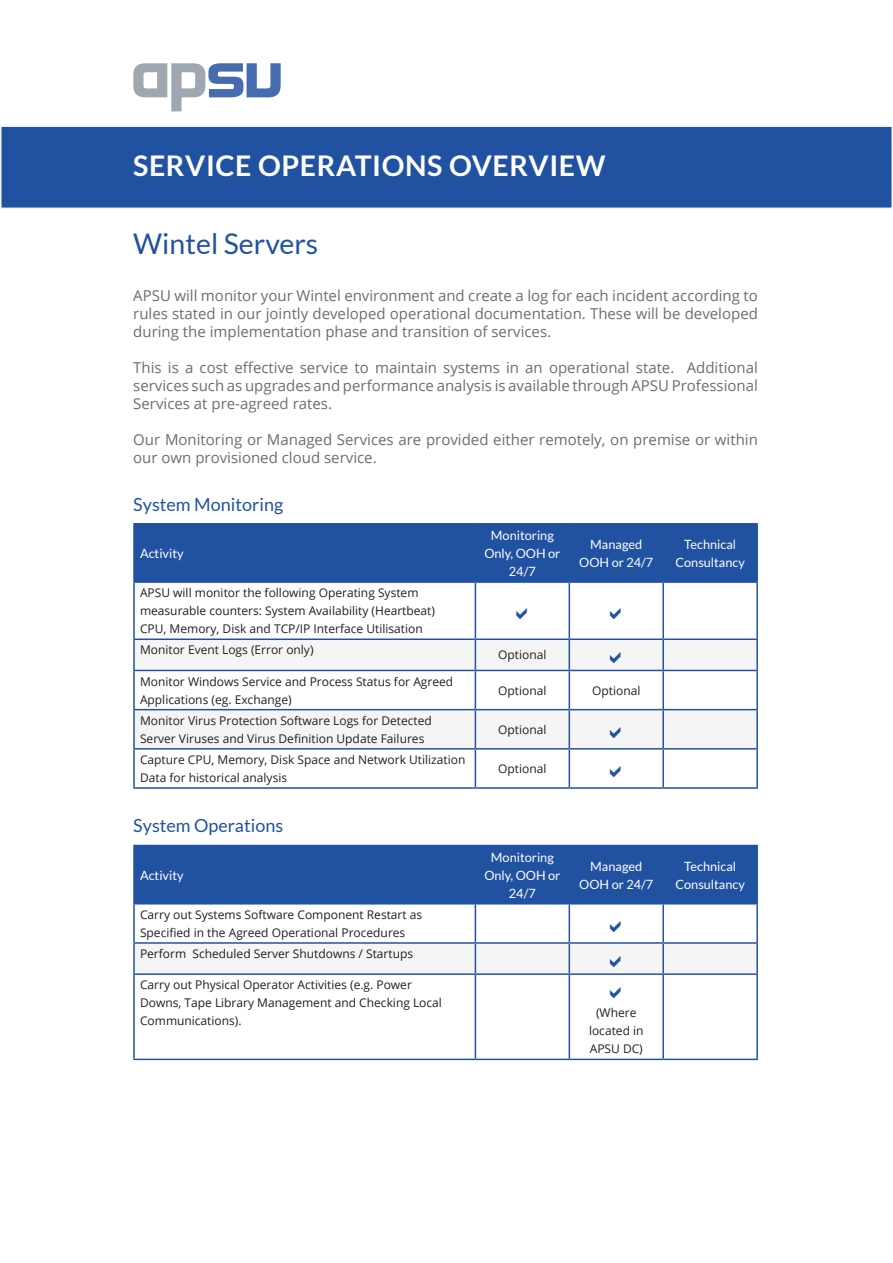
<style>
.page{position:relative;width:893px;height:1263px;background:#fff}
.page>*{position:absolute;margin:0;border:0;box-sizing:border-box;transform-origin:0 0}
.Paragraph_Style2{font:700 28.5px "Lato";letter-spacing:.02em;color:#fff}
.t1{font:28.5px "Lato";color:#2152a1}
.t2{font:18px "Lato";color:#2152a1}
.Paragraph_Style2-2{font:15px/18px "Open Sans";color:#6c6d70;text-align:justify}
.Paragraph_Style1{font:12.75px/18px "Lato";color:#fff;text-align:center}
.t3{font:12px/18px "Open Sans";color:#231f20}
</style>
<div class="page">
<svg style="left:133px;top:63px;width:148px;height:48px"></svg>
<div style="left:1px;top:126px;width:891px;height:82px;background:#2152a1"></div>
<div style="left:0;top:125px;width:893px;height:84px;border:2px solid #f5f5f6"></div>
<div style="left:135px;top:524px;width:621px;height:57px;background:#2152a1"></div>
<hr style="left:133px;top:583px;width:2px;height:55px;background:#2152a1">
<hr style="left:475px;top:583px;width:1px;height:55px;background:#2152a1">
<hr style="left:569px;top:583px;width:1px;height:55px;background:#2152a1">
<hr style="left:662px;top:583px;width:2px;height:55px;background:#2152a1">
<hr style="left:756px;top:583px;width:2px;height:55px;background:#2152a1">
<hr style="left:133px;top:638px;width:342px;height:2px;background:#2152a1">
<hr style="left:133px;top:640px;width:2px;height:30px;background:#2152a1">
<hr style="left:475px;top:638px;width:94px;height:2px;background:#2152a1">
<hr style="left:569px;top:638px;width:94px;height:2px;background:#2152a1">
<hr style="left:663px;top:638px;width:95px;height:2px;background:#2152a1">
<hr style="left:756px;top:640px;width:2px;height:30px;background:#2152a1">
<hr style="left:133px;top:670px;width:342px;height:1px;background:#2152a1">
<hr style="left:133px;top:671px;width:2px;height:38px;background:#2152a1">
<hr style="left:475px;top:670px;width:94px;height:1px;background:#2152a1">
<hr style="left:475px;top:671px;width:1px;height:38px;background:#2152a1">
<hr style="left:569px;top:670px;width:94px;height:1px;background:#2152a1">
<hr style="left:569px;top:671px;width:1px;height:38px;background:#2152a1">
<hr style="left:663px;top:670px;width:95px;height:1px;background:#2152a1">
<hr style="left:662px;top:671px;width:2px;height:38px;background:#2152a1">
<hr style="left:756px;top:671px;width:2px;height:38px;background:#2152a1">
<hr style="left:133px;top:709px;width:342px;height:1px;background:#2152a1">
<hr style="left:133px;top:710px;width:2px;height:38px;background:#2152a1">
<hr style="left:475px;top:709px;width:94px;height:1px;background:#2152a1">
<hr style="left:569px;top:709px;width:94px;height:1px;background:#2152a1">
<hr style="left:663px;top:709px;width:95px;height:1px;background:#2152a1">
<hr style="left:756px;top:710px;width:2px;height:38px;background:#2152a1">
<hr style="left:133px;top:748px;width:342px;height:1px;background:#2152a1">
<hr style="left:133px;top:749px;width:2px;height:38px;background:#2152a1">
<hr style="left:475px;top:749px;width:1px;height:38px;background:#2152a1">
<hr style="left:569px;top:749px;width:1px;height:38px;background:#2152a1">
<hr style="left:663px;top:748px;width:95px;height:1px;background:#2152a1">
<hr style="left:662px;top:749px;width:2px;height:38px;background:#2152a1">
<hr style="left:756px;top:749px;width:2px;height:38px;background:#2152a1">
<hr style="left:133px;top:523px;width:342px;height:1px;background:#2152a1">
<hr style="left:133px;top:524px;width:2px;height:57px;background:#2152a1">
<hr style="left:475px;top:523px;width:94px;height:1px;background:#2152a1">
<hr style="left:475px;top:524px;width:1px;height:57px;background:#2152a1">
<hr style="left:569px;top:523px;width:94px;height:1px;background:#2152a1">
<hr style="left:569px;top:524px;width:1px;height:57px;background:#2152a1">
<hr style="left:663px;top:523px;width:95px;height:1px;background:#2152a1">
<hr style="left:662px;top:524px;width:2px;height:57px;background:#2152a1">
<hr style="left:756px;top:524px;width:2px;height:57px;background:#2152a1">
<hr style="left:133px;top:581px;width:342px;height:2px;background:#2152a1">
<hr style="left:475px;top:581px;width:94px;height:2px;background:#2152a1">
<hr style="left:569px;top:581px;width:94px;height:2px;background:#2152a1">
<hr style="left:663px;top:581px;width:95px;height:2px;background:#2152a1">
<hr style="left:133px;top:787px;width:342px;height:2px;background:#2152a1">
<hr style="left:475px;top:787px;width:94px;height:2px;background:#2152a1">
<hr style="left:569px;top:787px;width:94px;height:2px;background:#2152a1">
<hr style="left:663px;top:787px;width:95px;height:2px;background:#2152a1">
<div style="left:135px;top:846px;width:621px;height:57px;background:#2152a1"></div>
<hr style="left:133px;top:904px;width:2px;height:38px;background:#2152a1">
<hr style="left:475px;top:904px;width:1px;height:38px;background:#2152a1">
<hr style="left:569px;top:904px;width:1px;height:38px;background:#2152a1">
<hr style="left:662px;top:904px;width:2px;height:38px;background:#2152a1">
<hr style="left:756px;top:904px;width:2px;height:38px;background:#2152a1">
<hr style="left:133px;top:942px;width:342px;height:2px;background:#2152a1">
<hr style="left:133px;top:944px;width:2px;height:29px;background:#2152a1">
<hr style="left:475px;top:942px;width:94px;height:2px;background:#2152a1">
<hr style="left:569px;top:942px;width:94px;height:2px;background:#2152a1">
<hr style="left:663px;top:942px;width:95px;height:2px;background:#2152a1">
<hr style="left:756px;top:944px;width:2px;height:29px;background:#2152a1">
<hr style="left:133px;top:973px;width:342px;height:2px;background:#2152a1">
<hr style="left:133px;top:975px;width:2px;height:83px;background:#2152a1">
<hr style="left:475px;top:973px;width:94px;height:2px;background:#2152a1">
<hr style="left:475px;top:975px;width:1px;height:83px;background:#2152a1">
<hr style="left:569px;top:973px;width:94px;height:2px;background:#2152a1">
<hr style="left:569px;top:975px;width:1px;height:83px;background:#2152a1">
<hr style="left:663px;top:973px;width:95px;height:2px;background:#2152a1">
<hr style="left:662px;top:975px;width:2px;height:83px;background:#2152a1">
<hr style="left:756px;top:975px;width:2px;height:83px;background:#2152a1">
<hr style="left:133px;top:1058px;width:342px;height:2px;background:#2152a1">
<hr style="left:475px;top:1058px;width:94px;height:2px;background:#2152a1">
<hr style="left:569px;top:1058px;width:94px;height:2px;background:#2152a1">
<hr style="left:663px;top:1058px;width:95px;height:2px;background:#2152a1">
<hr style="left:133px;top:845px;width:342px;height:1px;background:#2152a1">
<hr style="left:133px;top:846px;width:2px;height:57px;background:#2152a1">
<hr style="left:475px;top:845px;width:94px;height:1px;background:#2152a1">
<hr style="left:475px;top:846px;width:1px;height:57px;background:#2152a1">
<hr style="left:569px;top:845px;width:94px;height:1px;background:#2152a1">
<hr style="left:569px;top:846px;width:1px;height:57px;background:#2152a1">
<hr style="left:663px;top:845px;width:95px;height:1px;background:#2152a1">
<hr style="left:662px;top:846px;width:2px;height:57px;background:#2152a1">
<hr style="left:756px;top:846px;width:2px;height:57px;background:#2152a1">
<hr style="left:133px;top:903px;width:342px;height:1px;background:#2152a1">
<hr style="left:475px;top:903px;width:94px;height:1px;background:#2152a1">
<hr style="left:569px;top:903px;width:94px;height:1px;background:#2152a1">
<hr style="left:663px;top:903px;width:95px;height:1px;background:#2152a1">
<svg style="left:134px;top:639px;width:623px;height:31px"></svg>
<div style="left:134px;top:710px;width:623px;height:39px;background:#f5f5f5"></div>
<svg style="left:134px;top:943px;width:623px;height:31px"></svg>
<p class="Paragraph_Style2" style="left:133px;top:150px;width:474px">SERVICE OPERATIONS OVERVIEW</p>
<p class="t1" style="left:133px;top:227px;width:187px">Wintel Servers</p>
<p class="Paragraph_Style2-2" style="left:133px;top:286px;width:626px">APSU will monitor your Wintel environment and create a log for each incident according to rules stated in our jointly developed operational documentation. These will be developed during the implementation phase and transition of services.</p>
<p class="Paragraph_Style2-2" style="left:133px;top:358px;width:626px">This is a cost effective service to maintain systems in an operational state. Additional services such as upgrades and performance analysis is available through APSU Professional Services at pre-agreed rates.</p>
<p class="Paragraph_Style2-2" style="left:133px;top:430px;width:626px">Our Monitoring or Managed Services are provided either remotely, on premise or within our own provisioned cloud service.</p>
<p class="t2" style="left:133px;top:494px;width:151px">System Monitoring</p>
<p class="Paragraph_Style1" style="left:140px;top:544px;width:45px">Activity</p>
<p class="Paragraph_Style1" style="left:484px;top:526px;width:78px">Monitoring<br>Only, OOH or<br>24/7</p>
<p class="Paragraph_Style1" style="left:579px;top:535px;width:76px">Managed<br>OOH or 24/7</p>
<p class="Paragraph_Style1" style="left:675px;top:535px;width:71px">Technical<br>Consultancy</p>
<p class="t3" style="left:140px;top:584px;width:297px">APSU will monitor the following Operating System measurable counters: System Availability (Heartbeat)</p>
<p class="t3" style="left:140px;top:620px;width:284px">CPU, Memory, Disk and TCP/IP Interface Utilisation</p>
<p class="t3" style="left:140px;top:641px;width:175px">Monitor Event Logs (Error only)</p>
<p class="t3" style="left:498px;top:646px;width:50px">Optional</p>
<p class="t3" style="left:140px;top:672px;width:315px">Monitor Windows Service and Process Status for Agreed<br>Applications (eg. Exchange)</p>
<p class="t3" style="left:498px;top:681px;width:50px">Optional</p>
<p class="t3" style="left:592px;top:681px;width:50px">Optional</p>
<p class="t3" style="left:140px;top:711px;width:293px">Monitor Virus Protection Software Logs for Detected<br>Server Viruses and Virus Definition Update Failures</p>
<p class="t3" style="left:498px;top:720px;width:50px">Optional</p>
<p class="t3" style="left:140px;top:750px;width:327px">Capture CPU, Memory, Disk Space and Network Utilization<br>Data for historical analysis</p>
<p class="t3" style="left:498px;top:759px;width:50px">Optional</p>
<p class="t2" style="left:133px;top:816px;width:151px">System Operations</p>
<p class="Paragraph_Style1" style="left:140px;top:866px;width:45px">Activity</p>
<p class="t3" style="left:140px;top:905px;width:284px">Carry out Systems Software Component Restart as<br>Specified in the Agreed Operational Procedures</p>
<p class="t3" style="left:140px;top:944px;width:275px">Perform Scheduled Server Shutdowns / Startups</p>
<p class="t3" style="left:140px;top:976px;width:303px">Carry out Physical Operator Activities (e.g. Power<br>Downs, Tape Library Management and Checking Local<br>Communications).</p>
<p class="Paragraph_Style1" style="left:484px;top:848px;width:78px">Monitoring<br>Only, OOH or<br>24/7</p>
<p class="Paragraph_Style1" style="left:579px;top:857px;width:76px">Managed<br>OOH or 24/7</p>
<p class="Paragraph_Style1" style="left:675px;top:857px;width:71px">Technical<br>Consultancy</p>
<p class="t3" style="left:589px;top:1004px;width:56px;text-align:center">(Where located in<br>APSU DC)</p>
</div>
